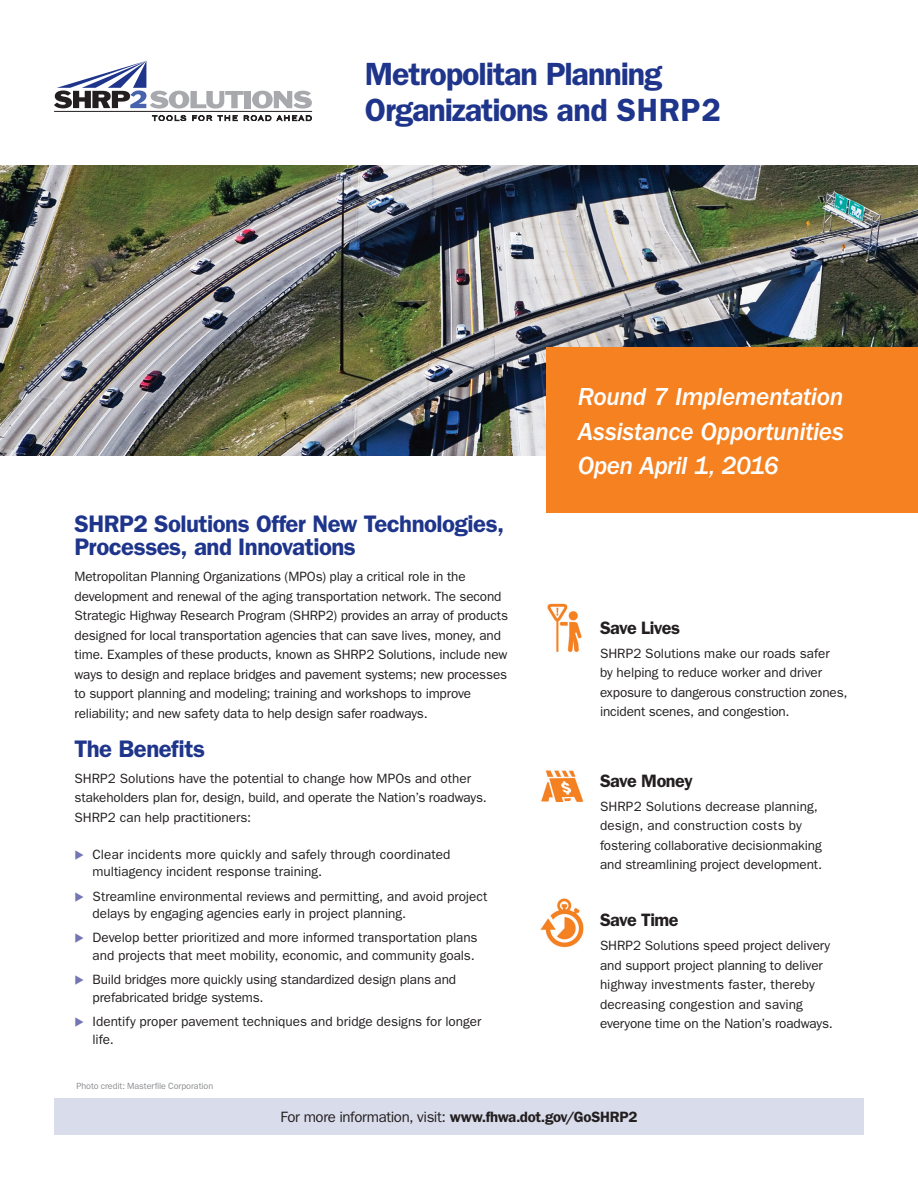
<style>
.page{position:relative;width:918px;height:1188px;background:#fff}
.page>*{position:absolute;margin:0;border:0;box-sizing:border-box;transform-origin:0 0}
.t1{font:600 32.25px/36px "ITC Franklin Gothic Std";letter-spacing:-.03em;color:#1e358b}
.t2{font:25.5px/34.5px "ITC Franklin Gothic Std Med It";letter-spacing:-.02em;color:#fff;text-align:justify}
.t3{font:600 24px/22.5px "ITC Franklin Gothic Std";letter-spacing:-.02em;color:#1e358b}
.t4{font:600 18px "ITC Franklin Gothic Std";letter-spacing:-.03em;color:#231f20}
.t5{font:15px "ITC Franklin Gothic Std";letter-spacing:-.025em;color:#231f20}
.t6{font:13.5px/19.5px "ITC Franklin Gothic Std";letter-spacing:-.005em;color:#231f20}
.t7{font:9px "ITC Franklin Gothic Std";letter-spacing:-.005em;color:#8a8c8f}
.s1{color:#7476b3}
.s2{font-weight:600}
</style>
<div class="page">
<img style="left:0;top:165px;width:918px;height:290px">
<div style="left:54px;top:1098px;width:810px;height:37px;background:#d9dceb"></div>
<div style="left:245px;top:91px;width:6px;height:17px;background:#a8a9ad"></div>
<svg style="left:252px;top:91px;width:60px;height:18px"></svg>
<svg style="left:54px;top:61px;width:190px;height:48px"></svg>
<svg style="left:152px;top:115px;width:34px;height:6px"></svg>
<svg style="left:192px;top:115px;width:20px;height:6px"></svg>
<svg style="left:218px;top:116px;width:20px;height:5px"></svg>
<svg style="left:244px;top:115px;width:27px;height:6px"></svg>
<svg style="left:277px;top:116px;width:35px;height:5px"></svg>
<hr style="left:54px;top:111px;width:258px;height:1px;background:#231f20">
<div style="left:546px;top:347px;width:372px;height:166px;background:#f58121"></div>
<img style="left:540px;top:898px;width:44px;height:50px">
<img style="left:541px;top:770px;width:43px;height:32px">
<img style="left:547px;top:603px;width:35px;height:50px">
<h1 class="t1" style="left:365px;top:56px;width:357px">Metropolitan Planning<br>Organizations and SHRP2</h1>
<h3 class="t3" style="left:75px;top:513px;width:431px">SHRP2 Solutions Offer New Technologies,<br>Processes, and Innovations</h3>
<p class="t6" style="left:75px;top:567px;width:435px">Metropolitan Planning Organizations (MPOs) play a critical role in the development and renewal of the aging transportation network. The second Strategic Highway Research Program (SHRP2) provides an array of products designed for local transportation agencies that can save lives, money, and time. Examples of these products, known as SHRP2 Solutions, include new ways to design and replace bridges and pavement systems; new processes to support planning and modeling; training and workshops to improve reliability; and new safety data to help design safer roadways.</p>
<h3 class="t3" style="left:75px;top:737px;width:132px">The Benefits</h3>
<p class="t6" style="left:75px;top:769px;width:414px">SHRP2 Solutions have the potential to change how MPOs and other stakeholders plan for, design, build, and operate the Nation’s roadways.<br>SHRP2 can help practitioners:</p>
<p class="t6" style="left:93px;top:845px;width:360px;line-height:17.2px;text-indent:-18px"><span class="s1">◆</span> Clear incidents more quickly and safely through coordinated multiagency incident response training.</p>
<p class="t6" style="left:93px;top:887px;width:396px;line-height:17.2px;text-indent:-18px"><span class="s1">◆</span> Streamline environmental reviews and permitting, and avoid project delays by engaging agencies early in project planning.</p>
<p class="t6" style="left:75px;top:929px;width:405px;line-height:17.2px;text-align:right"><span class="s1">◆</span> Develop better prioritized and more informed transportation plans and projects that meet mobility, economic, and community goals.</p>
<p class="t6" style="left:93px;top:971px;width:365px;line-height:17.2px;text-indent:-18px"><span class="s1">◆</span> Build bridges more quickly using standardized design plans and prefabricated bridge systems.</p>
<p class="t6" style="left:93px;top:1013px;width:390px;line-height:17.2px;text-indent:-18px"><span class="s1">◆</span> Identify proper pavement techniques and bridge designs for longer life.</p>
<p class="t7" style="left:76px;top:1081px;width:138px">Photo credit: Masterfile Corporation</p>
<h2 class="t2" style="left:578px;top:380px;width:268px">Round 7 Implementation Assistance Opportunities Open April 1, 2016</h2>
<h3 class="t4" style="left:600px;top:617px;width:82px">Save Lives</h3>
<p class="t6" style="left:600px;top:644px;width:249px">SHRP2 Solutions make our roads safer<br>by helping to reduce worker and driver exposure to dangerous construction zones, incident scenes, and congestion.</p>
<h3 class="t4" style="left:600px;top:770px;width:94px">Save Money</h3>
<p class="t6" style="left:600px;top:797px;width:224px">SHRP2 Solutions decrease planning, design, and construction costs by fostering collaborative decisionmaking and streamlining project development.</p>
<h3 class="t4" style="left:600px;top:910px;width:80px">Save Time</h3>
<p class="t6" style="left:600px;top:936px;width:234px">SHRP2 Solutions speed project delivery and support project planning to deliver highway investments faster, thereby decreasing congestion and saving everyone time on the Nation’s roadways.</p>
<p class="t5" style="left:281px;top:1108px;width:358px">For more information, visit: <span class="s2">www.fhwa.dot.gov/GoSHRP2</span></p>
</div>
